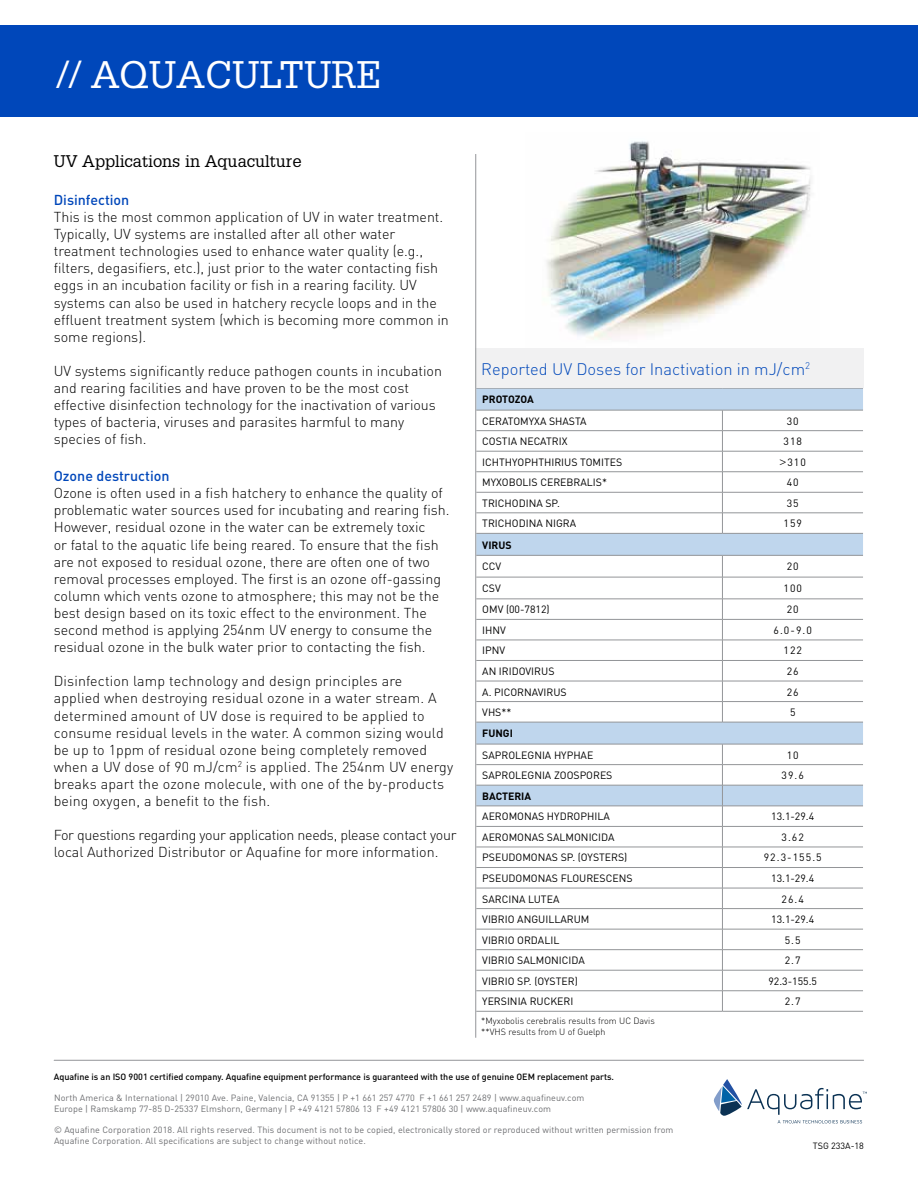
<style>
.page{position:relative;width:918px;height:1188px;background:#fff}
.page>*{position:absolute;margin:0;border:0;box-sizing:border-box;transform-origin:0 0}
.t1{font:37.5px "Glypha";color:#fff}
.t2{font:300 16.5px "DIN";color:#0047ba}
.t3{font:16.5px "Glypha";color:#000}
.t4{font:300 14.25px/17.1px "DIN";color:#000}
.t5{font:300 14.25px/17.1px "DIN";letter-spacing:-.02em;color:#000}
.t6{font:500 14.25px "DIN";color:#0047ba}
.t7{font:10.5px "DIN";color:#000}
.t8{font:700 10.5px "DIN";color:#000}
.t9{font:9px/10.8px "DIN";letter-spacing:.01em;color:#6d6e71}
.t10{font:500 9px "DIN";color:#000}
.t11{font:300 9px/10.8px "DIN";color:#000}
.t12{font:9px "DIN";color:#000}
.s1{font-family:"Glypha"}
</style>
<div class="page">
<svg style="left:476px;top:389px;width:387px;height:355px"></svg>
<hr style="left:476px;top:388px;width:246px;height:1px;background:#939598">
<hr style="left:722px;top:388px;width:141px;height:1px;background:#939598">
<hr style="left:476px;top:410px;width:246px;height:1px;background:#939598">
<hr style="left:722px;top:410px;width:141px;height:1px;background:#939598">
<hr style="left:476px;top:430px;width:246px;height:1px;background:#939598">
<hr style="left:722px;top:430px;width:141px;height:1px;background:#939598">
<hr style="left:476px;top:451px;width:246px;height:1px;background:#939598">
<hr style="left:722px;top:451px;width:141px;height:1px;background:#939598">
<hr style="left:476px;top:471px;width:246px;height:1px;background:#939598">
<hr style="left:722px;top:471px;width:141px;height:1px;background:#939598">
<hr style="left:476px;top:492px;width:246px;height:1px;background:#939598">
<hr style="left:722px;top:492px;width:141px;height:1px;background:#939598">
<hr style="left:476px;top:513px;width:246px;height:1px;background:#939598">
<hr style="left:722px;top:513px;width:141px;height:1px;background:#939598">
<svg style="left:722px;top:410px;width:1px;height:123px"></svg>
<hr style="left:476px;top:533px;width:246px;height:1px;background:#939598">
<hr style="left:722px;top:533px;width:141px;height:1px;background:#939598">
<hr style="left:476px;top:555px;width:246px;height:1px;background:#939598">
<hr style="left:722px;top:555px;width:141px;height:1px;background:#939598">
<hr style="left:476px;top:577px;width:246px;height:1px;background:#939598">
<hr style="left:722px;top:577px;width:141px;height:1px;background:#939598">
<hr style="left:476px;top:599px;width:246px;height:1px;background:#939598">
<hr style="left:722px;top:599px;width:141px;height:1px;background:#939598">
<hr style="left:476px;top:619px;width:246px;height:1px;background:#939598">
<hr style="left:722px;top:619px;width:141px;height:1px;background:#939598">
<hr style="left:476px;top:640px;width:246px;height:1px;background:#939598">
<hr style="left:722px;top:640px;width:141px;height:1px;background:#939598">
<hr style="left:476px;top:660px;width:246px;height:1px;background:#939598">
<hr style="left:722px;top:660px;width:141px;height:1px;background:#939598">
<hr style="left:476px;top:681px;width:246px;height:1px;background:#939598">
<hr style="left:722px;top:681px;width:141px;height:1px;background:#939598">
<hr style="left:476px;top:701px;width:246px;height:1px;background:#939598">
<hr style="left:722px;top:701px;width:141px;height:1px;background:#939598">
<svg style="left:722px;top:556px;width:1px;height:166px"></svg>
<hr style="left:476px;top:722px;width:246px;height:1px;background:#939598">
<hr style="left:722px;top:722px;width:141px;height:1px;background:#939598">
<svg style="left:476px;top:744px;width:387px;height:267px"></svg>
<hr style="left:476px;top:1011px;width:246px;height:1px;background:#939598">
<hr style="left:722px;top:1011px;width:141px;height:1px;background:#939598">
<div style="left:0;top:26px;width:918px;height:91px;background:#0047ba"></div>
<hr style="left:54px;top:1060px;width:810px;height:1px;background:#939598">
<img style="left:546px;top:141px;width:265px;height:199px">
<div style="left:476px;top:348px;width:388px;height:40px;background:#f1f1f2"></div>
<hr style="left:475px;top:154px;width:1px;height:884px;background:#939598">
<svg style="left:713px;top:1079px;width:154px;height:44px"></svg>
<h1 class="t1" style="left:56px;top:52px;width:327px">// AQUACULTURE</h1>
<p class="t3" style="left:54px;top:151px;width:249px">UV Applications in Aquaculture</p>
<p class="t6" style="left:54px;top:191px;width:77px">Disinfection</p>
<p class="t4" style="left:54px;top:208px;width:397px">This is the most common application of UV in water treatment.<br>Typically, UV systems are installed after all other water treatment technologies used to enhance water quality (e.g., filters, degasifiers, etc.), just prior to the water contacting fish eggs in an incubation facility or fish in a rearing facility. UV systems can also be used in hatchery recycle loops and in the effluent treatment system (which is becoming more common in some regions).</p>
<p class="t4" style="left:54px;top:362px;width:390px">UV systems significantly reduce pathogen counts in incubation and rearing facilities and have proven to be the most cost effective disinfection technology for the inactivation of various types of bacteria, viruses and parasites harmful to many species of fish.</p>
<p class="t6" style="left:54px;top:467px;width:117px">Ozone destruction</p>
<p class="t4" style="left:54px;top:484px;width:397px">Ozone is often used in a fish hatchery to enhance the quality of problematic water sources used for incubating and rearing fish.<br>However, residual ozone in the water can be extremely toxic<br>or fatal to the aquatic life being reared. To ensure that the fish are not exposed to residual ozone, there are often one of two removal processes employed. The first is an ozone off-gassing column which vents ozone to atmosphere; this may not be the best design based on its toxic effect to the environment. The second method is applying 254nm UV energy to consume the residual ozone in the bulk water prior to contacting the fish.</p>
<p class="t4" style="left:54px;top:673px;width:401px">Disinfection lamp technology and design principles are<br>applied when destroying residual ozone in a water stream. A determined amount of UV dose is required to be applied to consume residual levels in the water. A common sizing would be up to 1ppm of residual ozone being completely removed when a UV dose of 90 mJ/cm<sup>2</sup> is applied. The 254nm UV energy breaks apart the ozone molecule, with one of the by-products being oxygen, a benefit to the fish.</p>
<p class="t5" style="left:54px;top:826px;width:404px">For questions regarding your application needs, please contact your local Authorized Distributor or Aquafine for more information.</p>
<p class="t2" style="left:481px;top:358px;width:330px">Reported UV Doses for Inactivation in mJ/cm<sup>2</sup></p>
<p class="t8" style="left:482px;top:393px;width:53px">PROTOZOA</p>
<p class="t7" style="left:482px;top:414px;width:106px">CERATOMYXA SHASTA</p>
<p class="t7" style="left:787px;top:414px;width:14px">30</p>
<p class="t7" style="left:482px;top:435px;width:87px">COSTIA NECATRIX</p>
<p class="t7" style="left:783px;top:435px;width:20px">318</p>
<p class="t7" style="left:482px;top:455px;width:142px">ICHTHYOPHTHIRIUS TOMITES</p>
<p class="t7" style="left:779px;top:455px;width:28px"><span class="s1">&gt;</span>310</p>
<p class="t7" style="left:482px;top:476px;width:126px">MYXOBOLIS CEREBRALIS*</p>
<p class="t7" style="left:787px;top:476px;width:14px">40</p>
<p class="t7" style="left:482px;top:496px;width:79px">TRICHODINA SP.</p>
<p class="t7" style="left:787px;top:496px;width:14px">35</p>
<p class="t7" style="left:482px;top:517px;width:95px">TRICHODINA NIGRA</p>
<p class="t7" style="left:783px;top:517px;width:20px">159</p>
<p class="t8" style="left:482px;top:538px;width:31px">VIRUS</p>
<p class="t7" style="left:482px;top:560px;width:21px">CCV</p>
<p class="t7" style="left:787px;top:560px;width:14px">20</p>
<p class="t7" style="left:482px;top:582px;width:20px">CSV</p>
<p class="t7" style="left:783px;top:582px;width:20px">100</p>
<p class="t7" style="left:482px;top:603px;width:69px">OMV (00-7812)</p>
<p class="t7" style="left:787px;top:603px;width:14px">20</p>
<p class="t7" style="left:482px;top:624px;width:25px">IHNV</p>
<p class="t7" style="left:774px;top:624px;width:40px">6.0-9.0</p>
<p class="t7" style="left:482px;top:644px;width:24px">IPNV</p>
<p class="t7" style="left:783px;top:644px;width:20px">122</p>
<p class="t7" style="left:482px;top:665px;width:74px">AN IRIDOVIRUS</p>
<p class="t7" style="left:787px;top:665px;width:14px">26</p>
<p class="t7" style="left:482px;top:685px;width:86px">A. PICORNAVIRUS</p>
<p class="t7" style="left:787px;top:685px;width:14px">26</p>
<p class="t7" style="left:482px;top:706px;width:31px">VHS**</p>
<p class="t7" style="left:790px;top:706px;width:7px">5</p>
<p class="t8" style="left:482px;top:727px;width:32px">FUNGI</p>
<p class="t7" style="left:482px;top:748px;width:113px">SAPROLEGNIA HYPHAE</p>
<p class="t7" style="left:787px;top:748px;width:14px">10</p>
<p class="t7" style="left:482px;top:769px;width:132px">SAPROLEGNIA ZOOSPORES</p>
<p class="t7" style="left:782px;top:769px;width:24px">39.6</p>
<p class="t8" style="left:482px;top:789px;width:50px">BACTERIA</p>
<p class="t7" style="left:482px;top:810px;width:129px">AEROMONAS HYDROPHILA</p>
<p class="t7" style="left:771px;top:810px;width:45px">13.1-29.4</p>
<p class="t7" style="left:482px;top:831px;width:134px">AEROMONAS SALMONICIDA</p>
<p class="t7" style="left:782px;top:831px;width:24px">3.62</p>
<p class="t7" style="left:482px;top:851px;width:147px">PSEUDOMONAS SP. (OYSTERS)</p>
<p class="t7" style="left:764px;top:851px;width:59px">92.3-155.5</p>
<p class="t7" style="left:482px;top:872px;width:152px">PSEUDOMONAS FLOURESCENS</p>
<p class="t7" style="left:771px;top:872px;width:45px">13.1-29.4</p>
<p class="t7" style="left:482px;top:892px;width:79px">SARCINA LUTEA</p>
<p class="t7" style="left:782px;top:892px;width:24px">26.4</p>
<p class="t7" style="left:482px;top:913px;width:109px">VIBRIO ANGUILLARUM</p>
<p class="t7" style="left:771px;top:913px;width:45px">13.1-29.4</p>
<p class="t7" style="left:482px;top:933px;width:79px">VIBRIO ORDALIL</p>
<p class="t7" style="left:785px;top:933px;width:17px">5.5</p>
<p class="t7" style="left:482px;top:954px;width:104px">VIBRIO SALMONICIDA</p>
<p class="t7" style="left:785px;top:954px;width:17px">2.7</p>
<p class="t7" style="left:482px;top:974px;width:97px">VIBRIO SP. (OYSTER)</p>
<p class="t7" style="left:768px;top:974px;width:50px">92.3-155.5</p>
<p class="t7" style="left:482px;top:995px;width:93px">YERSINIA RUCKERI</p>
<p class="t7" style="left:785px;top:995px;width:17px">2.7</p>
<p class="t11" style="left:481px;top:1015px;width:175px">*Myxobolis cerebralis results from UC Davis **VHS results from U of Guelph</p>
<p class="t10" style="left:54px;top:1071px;width:562px">Aquafine is an ISO 9001 certified company. Aquafine equipment performance is guaranteed with the use of genuine OEM replacement parts.</p>
<p class="t9" style="left:54px;top:1092px;width:532px">North America &amp; International | 29010 Ave. Paine, Valencia, CA 91355 | P +1 661 257 4770 F +1 661 257 2489 | www.aquafineuv.com<br>Europe | Ramskamp 77-85 D-25337 Elmshorn, Germany | P +49 4121 57806 13 F +49 4121 57806 30 | www.aquafineuv.com</p>
<p class="t9" style="left:54px;top:1125px;width:621px">© Aquafine Corporation 2018. All rights reserved. This document is not to be copied, electronically stored or reproduced without written permission from<br>Aquafine Corporation. All specifications are subject to change without notice.</p>
<p class="t12" style="left:813px;top:1141px;width:53px">TSG 233A-18</p>
</div>
